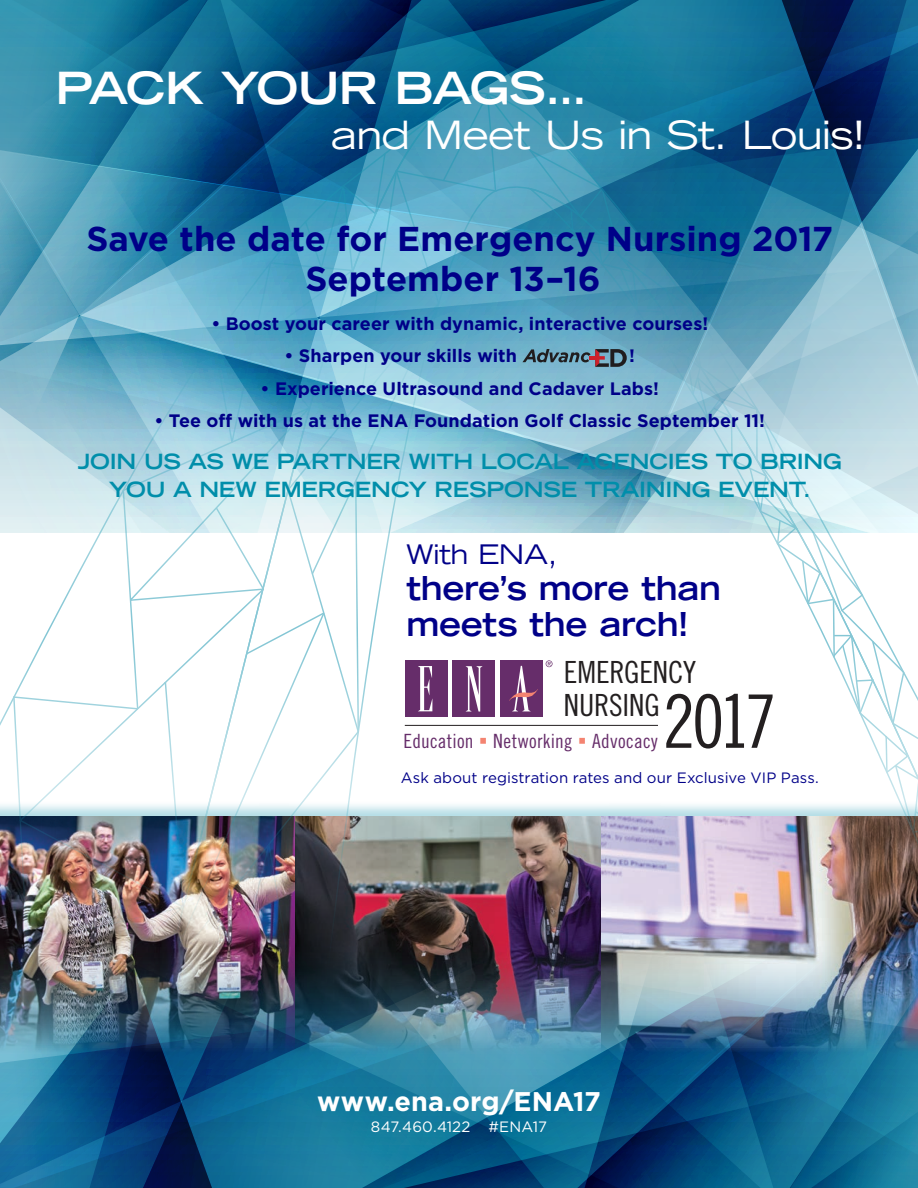
<style>
.page{position:relative;width:918px;height:1188px;background:#fff}
.page>*{position:absolute;margin:0;border:0;box-sizing:border-box;transform-origin:0 0}
.t1{font:73.8px "Trade Gothic LT Std Cn 18";color:#231f20}
.t2{font:700 expanded 44.4px "Trade Gothic LT Std";letter-spacing:-.03em;color:#fff}
.t3{font:expanded 39px "Trade Gothic LT Std";letter-spacing:-.015em;color:#fff}
.t4{font:700 34.5px/40.5px "Gotham";color:#008;text-align:center}
.t5{font:700 expanded 33px/36px "Trade Gothic LT Std";letter-spacing:-.01em;color:#008}
.t6{font:30.6px/33.2px "Trade Gothic LT Std Cn 18";letter-spacing:-.005em;color:#231f20}
.t7{font:700 27px "Gotham";color:#fff}
.t8{font:expanded 27px "Trade Gothic LT Std";letter-spacing:-.01em;color:#008}
.t9{font:700 expanded 21px/28.5px "Trade Gothic LT Std";letter-spacing:-.01em;color:#008eaa;text-align:center}
.t10{font:19.65px "Trade Gothic LT Std Cn 18";letter-spacing:.015em;color:#662d6a}
.t11{font:700 18px "Gotham";letter-spacing:.005em;color:#008}
.t12{font:15px "Gotham";letter-spacing:.005em;color:#008}
.t13{font:15px "Gotham";letter-spacing:.005em;color:#fff}
.s1{color:#f48471}
</style>
<div class="page">
<img style="left:0;top:0;width:918px;height:1188px">
<hr style="left:405px;top:725px;width:253px;height:1px;background:#231f20">
<p class="t2" style="left:56px;top:59px;width:534px">PACK YOUR BAGS...</p>
<p class="t3" style="left:331px;top:109px;width:536px">and Meet Us in St. Louis!</p>
<p class="t4" style="left:87px;top:218px;width:748px">Save the date for Emergency Nursing 2017<br>September 13–16</p>
<p class="t11" style="left:211px;top:312px;width:498px">• Boost your career with dynamic, interactive courses!</p>
<p class="t11" style="left:285px;top:344px;width:234px">• Sharpen your skills with</p>
<p class="t11" style="left:629px;top:344px;width:7px">!</p>
<p class="t11" style="left:261px;top:376px;width:400px">• Experience Ultrasound and Cadaver Labs!</p>
<p class="t11" style="left:154px;top:409px;width:612px">• Tee off with us at the ENA Foundation Golf Classic September 11!</p>
<p class="t9" style="left:78px;top:447px;width:766px">JOIN US AS WE PARTNER WITH LOCAL AGENCIES TO BRING<br>YOU A NEW EMERGENCY RESPONSE TRAINING EVENT.</p>
<p class="t8" style="left:406px;top:537px;width:153px">With ENA,</p>
<p class="t5" style="left:406px;top:569px;width:316px">there’s more than meets the arch!</p>
<p class="t6" style="left:564px;top:655px;width:134px">EMERGENCY<br>NURSING</p>
<p class="t1" style="left:663px;top:678px;width:116px">2017</p>
<p class="t10" style="left:404px;top:729px;width:256px">Education <span class="s1">▪</span> Networking <span class="s1">▪</span> Advocacy</p>
<p class="t12" style="left:401px;top:768px;width:420px">Ask about registration rates and our Exclusive VIP Pass.</p>
<p class="t7" style="left:317px;top:1084px;width:285px">www.ena.org/ENA17</p>
<p class="t13" style="left:371px;top:1118px;width:178px">847.460.4122 #ENA17</p>
</div>
